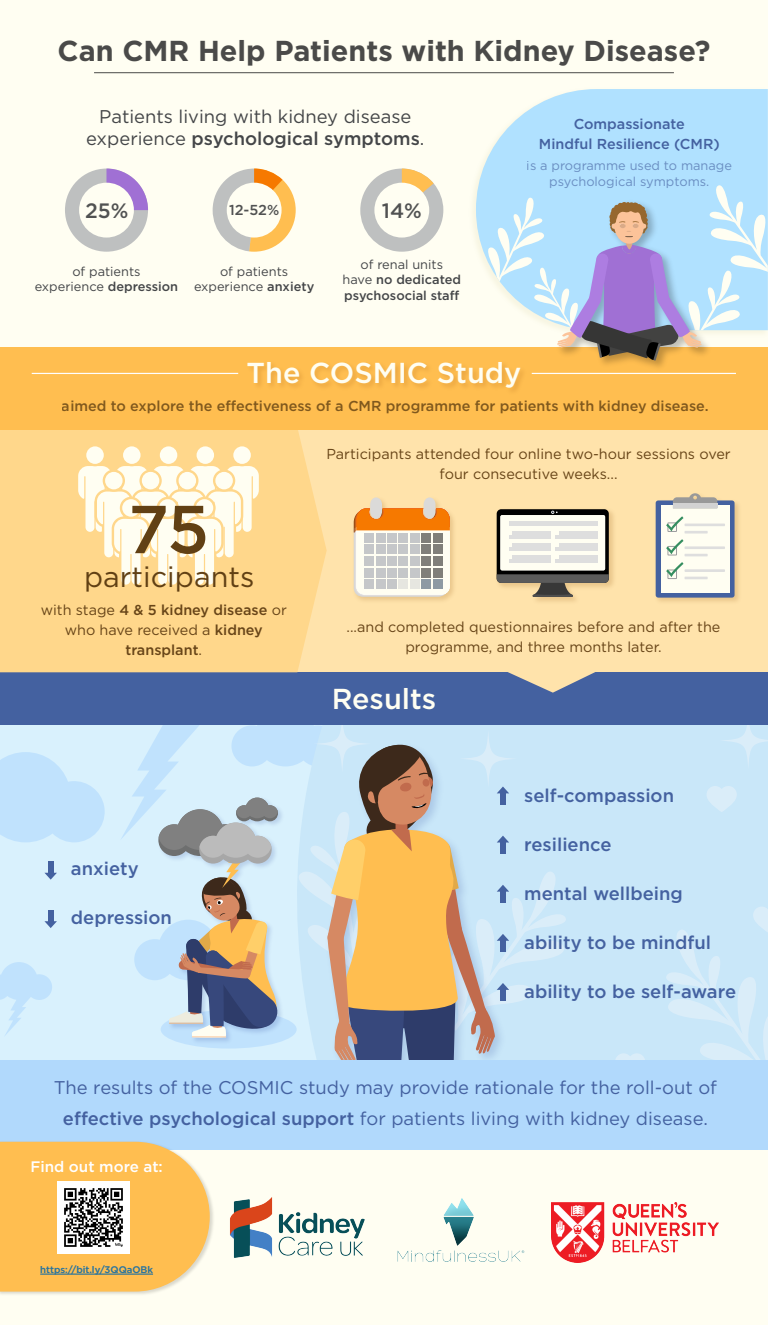
<style>
.page{position:relative;width:768px;height:1325px;background:#fff}
.page>*{position:absolute;margin:0;border:0;box-sizing:border-box;transform-origin:0 0}
.t1{font:500 67.6px "Gotham Pro";color:#614014}
.t2{font:700 28.8px "Gotham Pro";color:#4a4a49}
.t3{font:500 28.8px "Gotham Pro";color:#fffef2}
.t4{font:28.8px "Gotham Pro";color:#614014}
.t5{font:500 20.8px "Gotham Pro";color:#515252}
.t6{font:18.4px/30.8px "Gotham Pro";color:#4461a0;text-align:center}
.t7{font:500 18.4px "Gotham Pro";color:#4461a0}
.t8{font:18.4px/22.1px "Gotham Pro";color:#444648;text-align:center}
.t9{font:500 15.2px "Gotham Pro";color:#fff}
.t10{font:14.4px/20px "Gotham Pro";color:#684518;text-align:center}
.t11{font:500 14.4px "Gotham Pro";color:#57380d}
.t12{font:500 14.4px/20px "Gotham Pro";color:#684518;text-align:center}
.t13{font:500 14.4px/20.4px "Gotham Pro";color:#4461a0;text-align:center}
.t14{font:500 14.4px "Gotham Pro";color:#515252}
.t15{font:12.8px/15.4px "Gotham Pro";color:#444648;text-align:center}
.t16{font:12.8px/16px "Gotham Pro";color:#4461a0;text-align:center}
.t17{font:500 12.8px/15.4px "Gotham Pro";color:#444648;text-align:center}
.t18{font:500 9.56px "Gotham Pro";color:#2b759e}
.s1{font-weight:500}
.s2{font-weight:400}
</style>
<div class="page">
<div style="left:0;top:0;width:768px;height:1324px;background:#fffef2"></div>
<img style="left:566px;top:1202px;width:152px;height:60px">
<div style="left:566px;top:725px;width:202px;height:335px;background:#c9e7f9"></div>
<svg style="left:719px;top:725px;width:49px;height:44px;background:#cbe7f9"></svg>
<svg style="left:707px;top:786px;width:30px;height:26px"></svg>
<svg style="left:666px;top:906px;width:102px;height:154px;background:#cde8f9"></svg>
<svg style="left:615px;top:1053px;width:30px;height:7px"></svg>
<div style="left:0;top:671px;width:768px;height:54px;background:#4461a0"></div>
<div style="left:0;top:1060px;width:768px;height:89px;background:#b1d9fc"></div>
<div style="left:297px;top:427px;width:471px;height:245px;background:#ffe3ab"></div>
<div style="left:0;top:430px;width:327px;height:242px;background:#ffd78b"></div>
<div style="left:0;top:347px;width:768px;height:83px;background:#ffbe50"></div>
<svg style="left:76px;top:444px;width:185px;height:143px"></svg>
<img style="left:353px;top:514px;width:101px;height:87px">
<svg style="left:354px;top:497px;width:96px;height:99px;background:#dec3a4"></svg>
<img style="left:655px;top:502px;width:84px;height:100px">
<div style="left:656px;top:500px;width:79px;height:97px;background:#4461a0;border-radius:3px"></div>
<div style="left:661px;top:505px;width:69px;height:87px;background:#fffef2"></div>
<svg style="left:673px;top:493px;width:44px;height:10px"></svg>
<div style="left:673px;top:503px;width:44px;height:5px;background:#d2d2d2"></div>
<svg style="left:666px;top:516px;width:59px;height:17px"></svg>
<svg style="left:666px;top:539px;width:59px;height:17px"></svg>
<svg style="left:666px;top:562px;width:59px;height:17px"></svg>
<div style="left:497px;top:509px;width:112px;height:74px;background:#000;border-radius:5px"></div>
<svg style="left:497px;top:574px;width:112px;height:23px"></svg>
<svg style="left:551px;top:510px;width:7px;height:4px"></svg>
<div style="left:500px;top:515px;width:105px;height:55px;background:#fffef2;border-radius:2px"></div>
<div style="left:509px;top:520px;width:89px;height:5px;background:#dedede"></div>
<hr style="left:513px;top:531px;width:38px;height:3px;background:#dedede">
<hr style="left:509px;top:535px;width:42px;height:3px;background:#dedede">
<hr style="left:559px;top:531px;width:39px;height:3px;background:#dedede">
<hr style="left:555px;top:535px;width:43px;height:3px;background:#dedede">
<hr style="left:513px;top:543px;width:38px;height:3px;background:#dedede">
<hr style="left:509px;top:547px;width:42px;height:3px;background:#dedede">
<hr style="left:559px;top:543px;width:39px;height:3px;background:#dedede">
<hr style="left:555px;top:547px;width:43px;height:3px;background:#dedede">
<hr style="left:513px;top:555px;width:38px;height:3px;background:#dedede">
<hr style="left:509px;top:559px;width:42px;height:4px;background:#dedede">
<hr style="left:559px;top:555px;width:39px;height:3px;background:#dedede">
<hr style="left:555px;top:559px;width:43px;height:4px;background:#dedede">
<hr style="left:32px;top:373px;width:206px;height:1px;background:#fff">
<hr style="left:532px;top:373px;width:204px;height:1px;background:#fff">
<svg style="left:508px;top:672px;width:87px;height:20px"></svg>
<img style="left:0;top:1291px;width:159px;height:3px">
<svg style="left:0;top:725px;width:566px;height:566px"></svg>
<img style="left:58px;top:1181px;width:72px;height:72px">
<svg style="left:476px;top:89px;width:292px;height:175px;background:#b9e4fd"></svg>
<svg style="left:65px;top:168px;width:83px;height:84px;background:#c0c1c1"></svg>
<svg style="left:107px;top:168px;width:41px;height:42px"></svg>
<div style="left:79px;top:183px;width:55px;height:54px;background:#fffef2;border-radius:50%"></div>
<svg style="left:213px;top:168px;width:83px;height:84px"></svg>
<div style="left:227px;top:183px;width:55px;height:54px;background:#fffef2;border-radius:50%"></div>
<svg style="left:360px;top:168px;width:83px;height:84px"></svg>
<div style="left:374px;top:183px;width:55px;height:54px;background:#fffef2;border-radius:50%"></div>
<img style="left:552px;top:361px;width:163px;height:12px">
<svg style="left:485px;top:182px;width:283px;height:179px"></svg>
<hr style="left:94px;top:72px;width:580px;height:1px;background:#4a4a49">
<hr style="left:40px;top:1273px;width:113px;height:1px;background:#2b759e">
<h2 class="t2" style="left:57px;top:34px;width:655px">Can CMR Help Patients with Kidney Disease?</h2>
<p class="t8" style="left:86px;top:105px;width:340px">Patients living with kidney disease experience <span class="s1">psychological symptoms</span>.</p>
<h3 class="t5" style="left:85px;top:199px;width:45px">25%</h3>
<p class="t14" style="left:229px;top:202px;width:52px">12-52%</p>
<p class="t15" style="left:35px;top:264px;width:145px">of patients<br>experience <span class="s1">depression</span></p>
<p class="t15" style="left:194px;top:264px;width:122px">of patients experience <span class="s1">anxiety</span></p>
<h3 class="t5" style="left:382px;top:199px;width:42px">14%</h3>
<p class="t17" style="left:343px;top:256px;width:120px"><span class="s2">of renal units<br>have</span> no dedicated psychosocial staff</p>
<p class="t13" style="left:539px;top:113px;width:182px">Compassionate<br>Mindful Resilience (CMR)</p>
<p class="t16" style="left:527px;top:158px;width:207px">is a programme used to manage psychological symptoms.</p>
<h2 class="t3" style="left:247px;top:357px;width:276px">The COSMIC Study</h2>
<p class="t11" style="left:62px;top:398px;width:648px">aimed to explore the effectiveness of a CMR programme for patients with kidney disease.</p>
<h1 class="t1" style="left:128px;top:491px;width:83px">75</h1>
<h2 class="t4" style="left:84px;top:561px;width:172px">participants</h2>
<p class="t12" style="left:41px;top:599px;width:248px"><span class="s2">with stage</span> 4 &amp; 5 kidney disease <span class="s2">or who have received a</span> kidney transplant<span class="s2">.</span></p>
<p class="t7" style="left:71px;top:858px;width:69px">anxiety</p>
<p class="t7" style="left:71px;top:906px;width:103px">depression</p>
<p class="t10" style="left:327px;top:443px;width:406px">Participants attended four online two-hour sessions over four consecutive weeks...</p>
<p class="t10" style="left:347px;top:617px;width:375px">...and completed questionnaires before and after the programme, and three months later.</p>
<h2 class="t3" style="left:332px;top:682px;width:106px">Results</h2>
<p class="t7" style="left:524px;top:785px;width:151px">self-compassion</p>
<p class="t7" style="left:524px;top:834px;width:89px">resilience</p>
<p class="t7" style="left:524px;top:882px;width:160px">mental wellbeing</p>
<p class="t7" style="left:524px;top:931px;width:188px">ability to be mindful</p>
<p class="t7" style="left:524px;top:980px;width:213px">ability to be self-aware</p>
<p class="t6" style="left:54px;top:1072px;width:665px">The results of the COSMIC study may provide rationale for the roll-out of <span class="s1">effective psychological support</span> for patients living with kidney disease.</p>
<p class="t9" style="left:30px;top:1157px;width:134px">Find out more at:</p>
<p class="t18" style="left:40px;top:1263px;width:114px">https://bit.ly/3QQaOBk</p>
</div>
